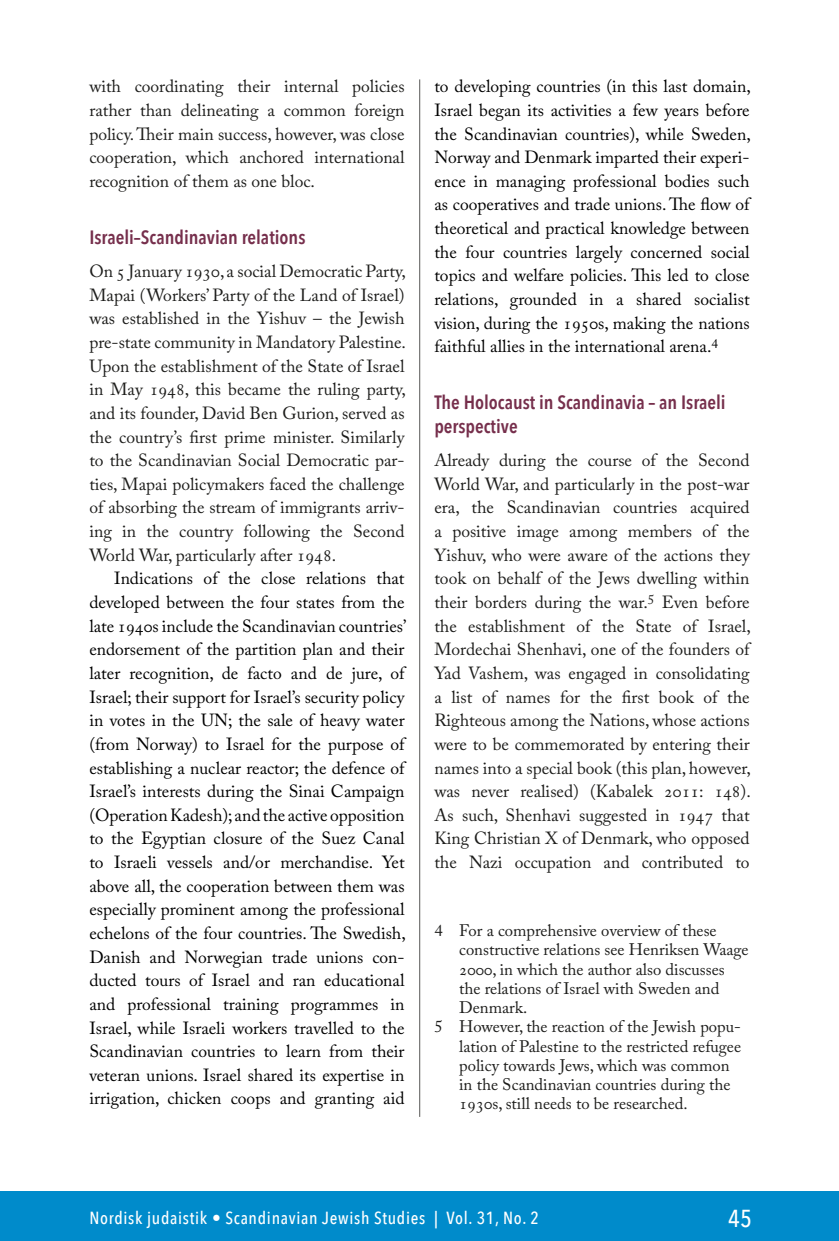
<style>
.page{position:relative;width:839px;height:1241px;background:#fff}
.page>*{position:absolute;margin:0;border:0;box-sizing:border-box;transform-origin:0 0}
.t1{font:500 24.5px "Avenir Next Condensed";color:#fff}
.Artikkelin_väliotsik{font:600 19.25px/23.6px "Avenir Next Condensed";color:#762f4c}
.Leipis{font:17.5px/23.6px "Adobe Caslon Pro";color:#000}
.Leipis_1__kpl{font:17.5px/23.6px "Adobe Caslon Pro";color:#1d1d1b}
.Leipis-2{font:17.5px/23.6px "Adobe Caslon Pro";color:#1d1d1b;text-align:justify}
.t2{font:500 17.5px "Avenir Next Condensed";letter-spacing:.04em;color:#fff}
.Viitteet{font:16.62px/19.2px "Adobe Caslon Pro";color:#1d1d1b}
</style>
<div class="page">
<div style="left:0;top:1191px;width:838px;height:49px;background:#008bcb"></div>
<hr style="left:419px;top:79px;width:1px;height:1037px;background:#575756">
<p class="Leipis-2" style="left:89px;top:74px;width:317px">with coordinating their internal policies rather than delineating a common foreign policy. Their main success, however, was close cooperation, which anchored international recognition of them as one bloc.</p>
<h2 class="Artikkelin_väliotsik" style="left:89px;top:225px;width:217px">Israeli–Scandinavian relations</h2>
<p class="Leipis_1__kpl" style="left:89px;top:259px;width:318px">On 5 January 1930, a social Democratic Party, Mapai (Workers’ Party of the Land of Israel) was established in the Yishuv – the Jewish pre-state community in Mandatory Palestine.<br>Upon the establishment of the State of Israel in May 1948, this became the ruling party, and its founder, David Ben Gurion, served as the country’s first prime minister. Similarly to the Scandinavian Social Democratic par&shy;ties, Mapai policymakers faced the challenge of absorbing the stream of immigrants arriv&shy;ing in the country following the Second World War, particularly after 1948.</p>
<p class="Leipis" style="left:89px;top:566px;width:318px;text-indent:25px">Indications of the close relations that developed between the four states from the late 1940s include the Scandinavian countries’ endorsement of the partition plan and their later recognition, de facto and de jure, of Israel; their support for Israel’s security policy in votes in the UN; the sale of heavy water (from Norway) to Israel for the purpose of establishing a nuclear reactor; the defence of Israel’s interests during the Sinai Campaign (Operation Kadesh); and the active opposition to the Egyptian closure of the Suez Canal to Israeli vessels and/or merchandise. Yet above all, the cooperation between them was especially prominent among the professional echelons of the four countries. The Swedish, Danish and Norwegian trade unions con&shy;ducted tours of Israel and ran educational and professional training programmes in Israel, while Israeli workers travelled to the Scandinavian countries to learn from their veteran unions. Israel shared its expertise in irrigation, chicken coops and granting aid</p>
<p class="Leipis" style="left:434px;top:74px;width:318px">to developing countries (in this last domain, Israel began its activities a few years before the Scandinavian countries), while Sweden, Norway and Denmark imparted their experi&shy;ence in managing professional bodies such as cooperatives and trade unions. The flow of theoretical and practical knowledge between the four countries largely concerned social topics and welfare policies. This led to close relations, grounded in a shared socialist vision, during the 1950s, making the nations faithful allies in the international arena.<sup>4</sup></p>
<h2 class="Artikkelin_väliotsik" style="left:434px;top:390px;width:293px">The Holocaust in Scandinavia – an Israeli perspective</h2>
<p class="Leipis_1__kpl" style="left:434px;top:448px;width:318px;text-align:justify">Already during the course of the Second World War, and particularly in the post-war era, the Scandinavian countries acquired a positive image among members of the Yishuv, who were aware of the actions they took on behalf of the Jews dwelling within their borders during the war.<sup>5</sup> Even before the establishment of the State of Israel, Mordechai Shenhavi, one of the founders of Yad Vashem, was engaged in consolidating a list of names for the first book of the Righteous among the Nations, whose actions were to be commemorated by entering their names into a special book (this plan, however, was never realised) (Kabalek 2011: 148).<br>As such, Shenhavi suggested in 1947 that King Christian X of Denmark, who opposed the Nazi occupation and contributed to</p>
<p class="Viitteet" style="left:459px;top:920px;width:291px;text-indent:-25px">4 For a comprehensive overview of these constructive relations see Henriksen Waage 2000, in which the author also discusses the relations of Israel with Sweden and Denmark.</p>
<p class="Viitteet" style="left:459px;top:1016px;width:283px;text-indent:-25px">5 However, the reaction of the Jewish popu&shy;lation of Palestine to the restricted refugee policy towards Jews, which was common in the Scandinavian countries during the 1930s, still needs to be researched.</p>
<p class="t2" style="left:89px;top:1207px;width:451px">Nordisk judaistik • Scandinavian Jewish Studies | Vol. 31, No. 2</p>
<h1 class="t1" style="left:728px;top:1203px;width:25px">45</h1>
</div>
